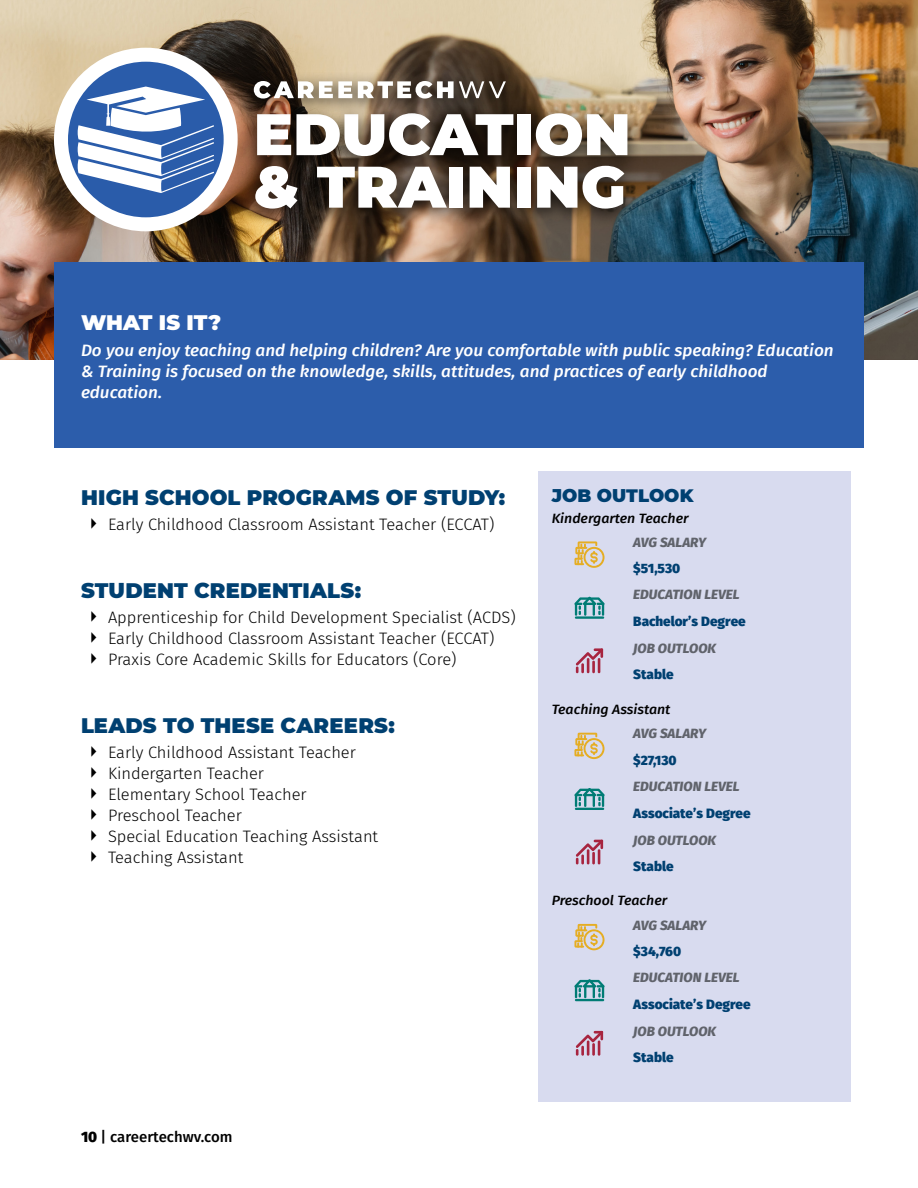
<style>
.page{position:relative;width:918px;height:1188px;background:#fff}
.page>*{position:absolute;margin:0;border:0;box-sizing:border-box;transform-origin:0 0}
.t1{font:900 58.5px "Montserrat";color:#fff}
.Section{font:900 21px "Montserrat";letter-spacing:.01em;color:#004071}
.What_Is_It{font:900 21px "Montserrat";letter-spacing:-.005em;color:#fff}
.Job_Outlook{font:900 18px "Montserrat";color:#004071}
.t2{font:300 16.5px "Fira Sans";color:#000}
.Cluster_Description{font:italic 500 16.5px/21px "Fira Sans";color:#fff;scale:1.04 1}
.t3{font:500 15px "Fira Sans";color:#000}
.Table_Heading{font:italic 800 13.5px "Fira Sans";color:#60636b}
.Table_Text_2{font:800 13.5px "Fira Sans";color:#004071}
.Job_Labels{font:italic 500 13.5px "Fira Sans";color:#000;scale:1.05 1}
.s1{font-family:"Montserrat";font-weight:500;font-size:24.75px}
.s2{font-weight:800}
</style>
<div class="page">
<img style="left:0;top:0;width:918px;height:360px">
<div style="left:54px;top:262px;width:810px;height:185px;background:#2c5dab"></div>
<div style="left:54px;top:48px;width:184px;height:183px;background:#fff;border-radius:50%"></div>
<svg style="left:68px;top:62px;width:156px;height:155px"></svg>
<div style="left:241px;top:103px;width:402px;height:124px;background:#000;opacity:.75"></div>
<div style="left:239px;top:71px;width:280px;height:47px;background:#000;opacity:.75"></div>
<svg style="left:254px;top:81px;width:98px;height:18px"></svg>
<svg style="left:358px;top:81px;width:148px;height:18px"></svg>
<div style="left:538px;top:471px;width:312px;height:631px;background:#d8dbef"></div>
<svg style="left:574px;top:541px;width:31px;height:27px"></svg>
<hr style="left:575px;top:616px;width:29px;height:3px;background:#017c75">
<svg style="left:574px;top:597px;width:31px;height:19px"></svg>
<svg style="left:576px;top:648px;width:27px;height:25px"></svg>
<svg style="left:574px;top:733px;width:31px;height:26px"></svg>
<hr style="left:575px;top:808px;width:29px;height:2px;background:#017c75">
<svg style="left:574px;top:788px;width:31px;height:19px"></svg>
<svg style="left:576px;top:840px;width:27px;height:24px"></svg>
<svg style="left:574px;top:924px;width:31px;height:26px"></svg>
<hr style="left:575px;top:999px;width:29px;height:2px;background:#017c75">
<svg style="left:574px;top:979px;width:31px;height:19px"></svg>
<svg style="left:576px;top:1031px;width:27px;height:25px"></svg>
<p class="t1" style="left:254px;top:90px;width:378px">EDUCATION</p>
<p class="t1" style="left:254px;top:143px;width:374px">&amp; TRAINING</p>
<p class="What_Is_It" style="left:81px;top:307px;width:142px">WHAT IS IT?</p>
<p class="Cluster_Description" style="left:81px;top:339px;width:725px">Do you enjoy teaching and helping children? Are you comfortable with public speaking? Education &amp; Training is focused on the knowledge, skills, attitudes, and practices of early childhood education.</p>
<p class="Section" style="left:81px;top:481px;width:426px">HIGH SCHOOL PROGRAMS OF STUDY:</p>
<p class="t2" style="left:90px;top:513px;width:406px"><span class="s1">▶</span> Early Childhood Classroom Assistant Teacher (ECCAT)</p>
<p class="Section" style="left:81px;top:574px;width:282px">STUDENT CREDENTIALS:</p>
<p class="t2" style="left:90px;top:606px;width:427px"><span class="s1">▶</span> Apprenticeship for Child Development Specialist (ACDS)</p>
<p class="t2" style="left:90px;top:627px;width:406px"><span class="s1">▶</span> Early Childhood Classroom Assistant Teacher (ECCAT)</p>
<p class="t2" style="left:90px;top:648px;width:368px"><span class="s1">▶</span> Praxis Core Academic Skills for Educators (Core)</p>
<p class="Section" style="left:81px;top:709px;width:315px">LEADS TO THESE CAREERS:</p>
<p class="t2" style="left:90px;top:741px;width:267px"><span class="s1">▶</span> Early Childhood Assistant Teacher</p>
<p class="t2" style="left:90px;top:762px;width:176px"><span class="s1">▶</span> Kindergarten Teacher</p>
<p class="t2" style="left:90px;top:783px;width:218px"><span class="s1">▶</span> Elementary School Teacher</p>
<p class="t2" style="left:90px;top:804px;width:153px"><span class="s1">▶</span> Preschool Teacher</p>
<p class="t2" style="left:90px;top:825px;width:290px"><span class="s1">▶</span> Special Education Teaching Assistant</p>
<p class="t2" style="left:90px;top:846px;width:155px"><span class="s1">▶</span> Teaching Assistant</p>
<p class="t3" style="left:81px;top:1124px;width:153px"><span class="s2">10</span> | careertechwv.com</p>
<p class="Job_Outlook" style="left:552px;top:482px;width:143px">JOB OUTLOOK</p>
<p class="Job_Labels" style="left:552px;top:507px;width:132px">Kindergarten Teacher</p>
<p class="Table_Heading" style="left:633px;top:531px;width:74px">AVG SALARY</p>
<p class="Table_Text_2" style="left:633px;top:559px;width:49px">$51,530</p>
<p class="Table_Heading" style="left:633px;top:583px;width:108px">EDUCATION LEVEL</p>
<p class="Table_Text_2" style="left:633px;top:612px;width:114px">Bachelor’s Degree</p>
<p class="Table_Heading" style="left:633px;top:637px;width:84px">JOB OUTLOOK</p>
<p class="Table_Text_2" style="left:633px;top:665px;width:42px">Stable</p>
<p class="Job_Labels" style="left:552px;top:698px;width:115px">Teaching Assistant</p>
<p class="Table_Heading" style="left:633px;top:722px;width:74px">AVG SALARY</p>
<p class="Table_Text_2" style="left:633px;top:750px;width:45px">$27,130</p>
<p class="Table_Heading" style="left:633px;top:774px;width:108px">EDUCATION LEVEL</p>
<p class="Table_Text_2" style="left:633px;top:803px;width:119px">Associate’s Degree</p>
<p class="Table_Heading" style="left:633px;top:828px;width:84px">JOB OUTLOOK</p>
<p class="Table_Text_2" style="left:633px;top:857px;width:42px">Stable</p>
<p class="Job_Labels" style="left:552px;top:890px;width:112px">Preschool Teacher</p>
<p class="Table_Heading" style="left:633px;top:913px;width:74px">AVG SALARY</p>
<p class="Table_Text_2" style="left:633px;top:942px;width:49px">$34,760</p>
<p class="Table_Heading" style="left:633px;top:965px;width:108px">EDUCATION LEVEL</p>
<p class="Table_Text_2" style="left:633px;top:995px;width:119px">Associate’s Degree</p>
<p class="Table_Heading" style="left:633px;top:1019px;width:84px">JOB OUTLOOK</p>
<p class="Table_Text_2" style="left:633px;top:1048px;width:42px">Stable</p>
</div>
